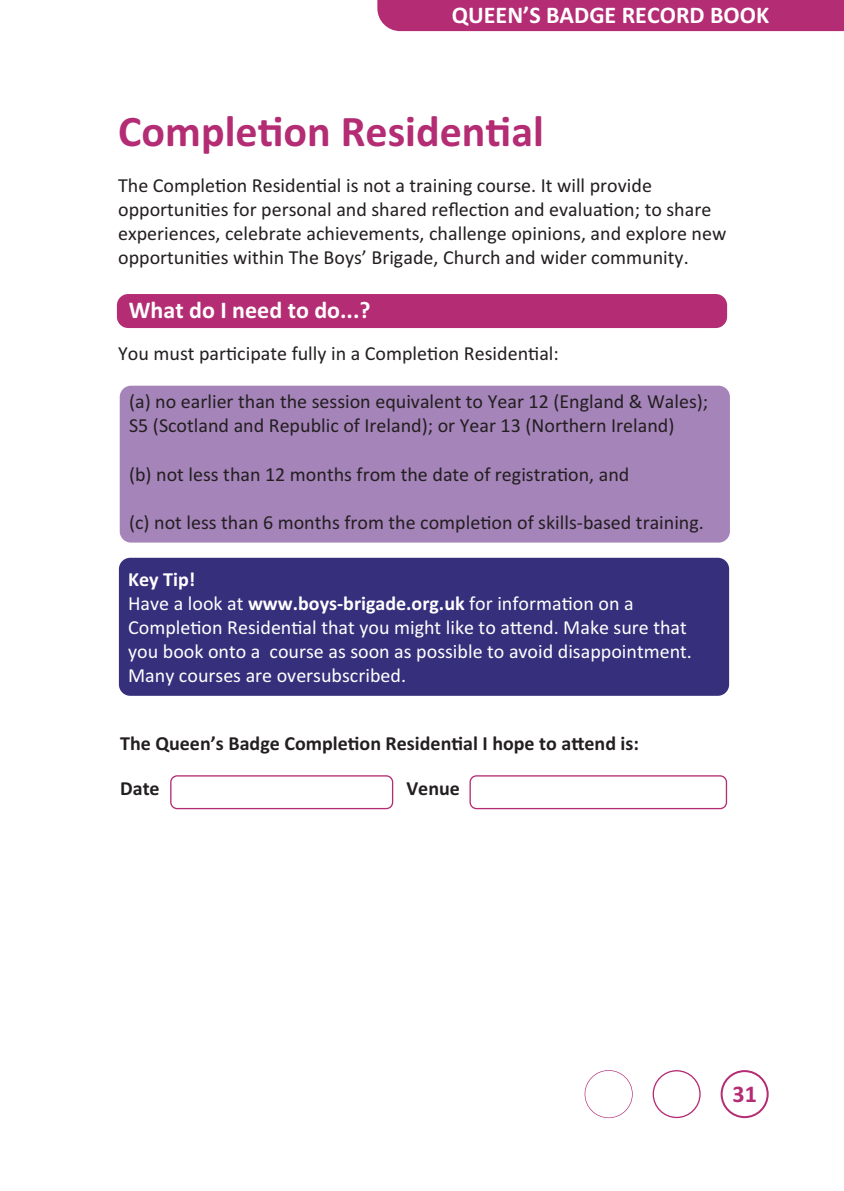
<style>
.page{position:relative;width:844px;height:1191px;background:#fff}
.page>*{position:absolute;margin:0;border:0;box-sizing:border-box;transform-origin:0 0}
.t1{font:700 44px "Calibri";color:#b42c73}
.t2{font:700 24px "Calibri";color:#fff}
.t3{font:700 24px "Calibri";color:#b42c73}
.t4{font:20px/24px "Calibri";color:#231f20}
.t5{font:20px/24px "Calibri";color:#fff}
.t6{font:700 20px "Calibri";color:#231f20}
.t7{font:700 20px "Calibri";color:#fff}
.s1{font-weight:700}
</style>
<div class="page">
<div style="left:584px;top:1070px;width:48px;height:48px;border:1px solid #b42c73;border-radius:50%"></div>
<svg style="left:652px;top:1070px;width:48px;height:48px"></svg>
<svg style="left:720px;top:1070px;width:48px;height:48px"></svg>
<div style="left:377px;top:0;width:466px;height:31px;background:#b42c73"></div>
<div style="left:120px;top:386px;width:609px;height:156px;background:#a584ba;border-radius:11px"></div>
<svg style="left:170px;top:775px;width:223px;height:34px"></svg>
<svg style="left:469px;top:775px;width:257px;height:34px"></svg>
<div style="left:119px;top:558px;width:609px;height:137px;background:#352f7c;border-radius:11px"></div>
<div style="left:117px;top:294px;width:609px;height:34px;background:#b42c73;border-radius:11px"></div>
<p class="t2" style="left:451px;top:7px;width:319px">QUEEN’S BADGE RECORD BOOK</p>
<p class="t1" style="left:118px;top:116px;width:427px">Completion Residential</p>
<p class="t4" style="left:118px;top:175px;width:609px">The Completion Residential is not a training course. It will provide opportunities for personal and shared reflection and evaluation; to share experiences, celebrate achievements, challenge opinions, and explore new opportunities within The Boys’ Brigade, Church and wider community.</p>
<p class="t2" style="left:129px;top:301px;width:243px">What do I need to do...?</p>
<p class="t4" style="left:118px;top:343px;width:442px">You must participate fully in a Completion Residential:</p>
<p class="t4" style="left:129px;top:391px;width:580px">(a) no earlier than the session equivalent to Year 12 (England &amp; Wales);<br>S5 (Scotland and Republic of Ireland); or Year 13 (Northern Ireland)</p>
<p class="t4" style="left:129px;top:463px;width:501px">(b) not less than 12 months from the date of registration, and</p>
<p class="t4" style="left:129px;top:511px;width:576px">(c) not less than 6 months from the completion of skills-based training.</p>
<p class="t7" style="left:128px;top:572px;width:69px">Key Tip!</p>
<p class="t5" style="left:128px;top:593px;width:560px">Have a look at <span class="s1">www.boys-brigade.org.uk</span> for information on a<br>Completion Residential that you might like to attend. Make sure that</p>
<p class="t5" style="left:128px;top:641px;width:565px">you book onto a course as soon as possible to avoid disappointment.</p>
<p class="t5" style="left:128px;top:665px;width:279px">Many courses are oversubscribed.</p>
<p class="t6" style="left:120px;top:736px;width:520px">The Queen’s Badge Completion Residential I hope to attend is:</p>
<p class="t6" style="left:120px;top:781px;width:41px">Date</p>
<p class="t6" style="left:406px;top:781px;width:55px">Venue</p>
<p class="t3" style="left:732px;top:1085px;width:26px">31</p>
</div>
